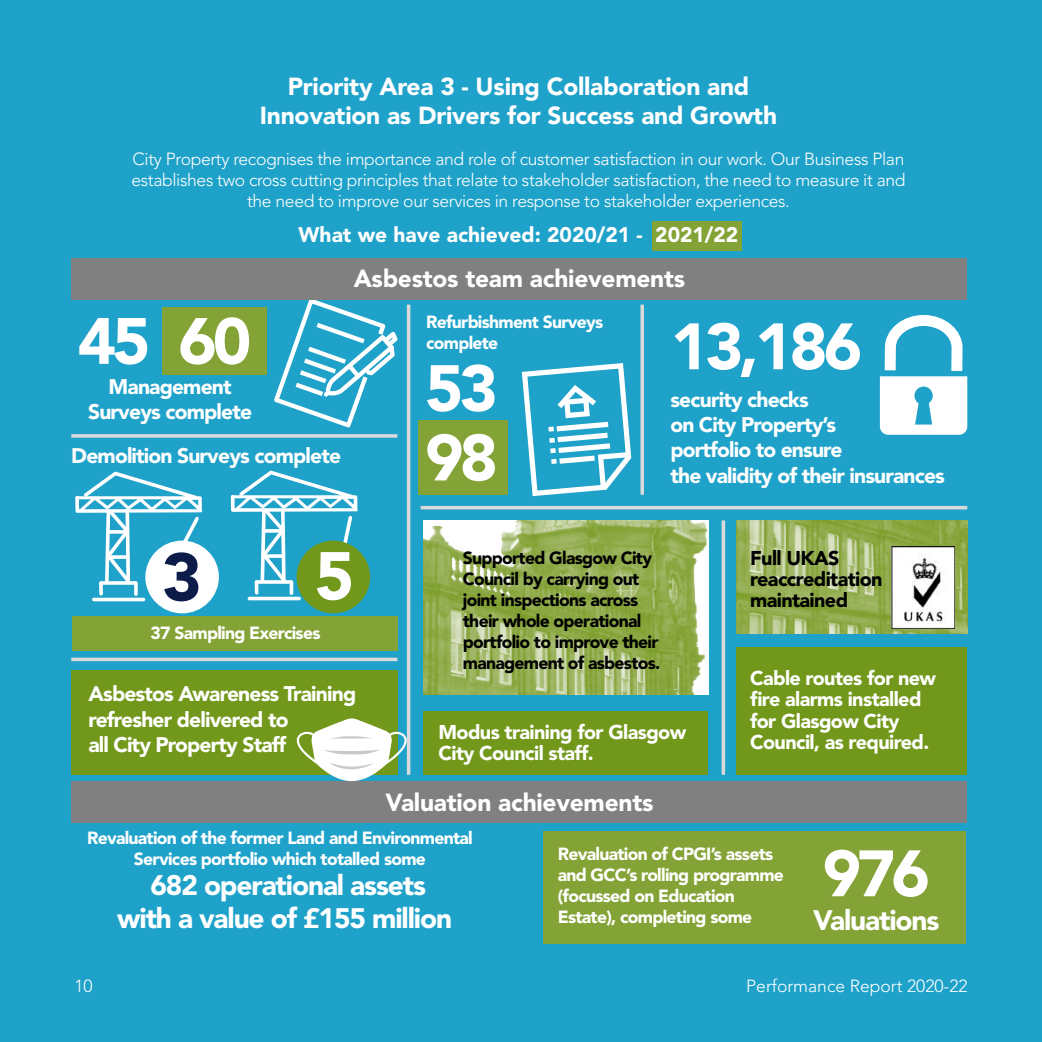
<style>
.page{position:relative;width:1042px;height:1042px;background:#1fa2c9}
.page>*{position:absolute;margin:0;border:0;box-sizing:border-box;transform-origin:0 0}
.t1{font:900 67.02px "Avenir";color:#0c1b47}
.t2{font:900 67.02px "Avenir";color:#fff}
.t3{font:900 64.75px/69.5px "Avenir";letter-spacing:-.06em;color:#fff}
.t4{font:900 28px/33.6px "Avenir";letter-spacing:-.04em;color:#fff;text-align:center}
.t5{font:900 24.5px/29.4px "Avenir";letter-spacing:-.01em;color:#fff;text-align:center}
.t6{font:900 21px/25.2px "Avenir";letter-spacing:-.04em;color:#fff}
.t7{font:900 21px "Avenir";color:#fff}
.t8{font:900 19.78px/21.2px "Avenir";letter-spacing:-.03em;color:#fff}
.t9{font:900 19.78px/21.2px "Avenir";letter-spacing:-.03em;color:#000}
.t10{font:300 17.5px/21px "Avenir";letter-spacing:-.02em;color:#fff;text-align:center}
.t11{font:900 17.5px/21px "Avenir";letter-spacing:-.04em;color:#fff;text-align:center}
.t12{font:900 17.5px/21px "Avenir";letter-spacing:-.04em;color:#000}
.t13{font:300 17.5px "Avenir";color:#fff}
</style>
<div class="page">
<div style="left:652px;top:221px;width:89px;height:30px;background:#84a336"></div>
<hr style="left:407px;top:305px;width:3px;height:470px;background:#dadada">
<svg style="left:71px;top:434px;width:326px;height:4px"></svg>
<hr style="left:71px;top:658px;width:326px;height:3px;background:#dadada">
<hr style="left:420px;top:506px;width:547px;height:3px;background:#dadada">
<svg style="left:721px;top:520px;width:4px;height:255px"></svg>
<svg style="left:640px;top:305px;width:4px;height:190px"></svg>
<div style="left:418px;top:420px;width:90px;height:75px;background:#84a336"></div>
<hr style="left:92px;top:598px;width:53px;height:3px;background:#fff;border-radius:2px">
<svg style="left:99px;top:581px;width:4px;height:14px"></svg>
<svg style="left:134px;top:581px;width:4px;height:15px"></svg>
<svg style="left:75px;top:471px;width:127px;height:114px"></svg>
<svg style="left:255px;top:580px;width:38px;height:4px"></svg>
<hr style="left:248px;top:597px;width:53px;height:3px;background:#fff;border-radius:2px">
<hr style="left:255px;top:580px;width:3px;height:14px;background:#fff;border-radius:2px">
<hr style="left:290px;top:580px;width:3px;height:15px;background:#fff;border-radius:2px">
<svg style="left:231px;top:470px;width:127px;height:113px"></svg>
<div style="left:296px;top:540px;width:74px;height:73px;background:#72981b;border-radius:50%"></div>
<div style="left:145px;top:540px;width:74px;height:73px;background:#fff;border-radius:50%"></div>
<svg style="left:522px;top:363px;width:109px;height:133px"></svg>
<img style="left:423px;top:520px;width:285px;height:174px">
<img style="left:736px;top:520px;width:231px;height:113px">
<div style="left:736px;top:647px;width:231px;height:128px;background:#72981b"></div>
<div style="left:423px;top:711px;width:285px;height:64px;background:#72981b"></div>
<div style="left:71px;top:670px;width:326px;height:105px;background:#72981b"></div>
<img style="left:891px;top:547px;width:63px;height:81px">
<div style="left:162px;top:307px;width:105px;height:68px;background:#84a336"></div>
<svg style="left:274px;top:299px;width:124px;height:128px"></svg>
<div style="left:72px;top:617px;width:325px;height:34px;background:#84a336"></div>
<svg style="left:880px;top:315px;width:87px;height:120px"></svg>
<div style="left:72px;top:258px;width:895px;height:41px;background:#818080"></div>
<div style="left:72px;top:781px;width:895px;height:42px;background:#818080"></div>
<div style="left:543px;top:831px;width:423px;height:112px;background:#84a336"></div>
<svg style="left:297px;top:718px;width:110px;height:63px"></svg>
<h3 class="t5" style="left:260px;top:72px;width:518px">Priority Area 3 - Using Collaboration and<br>Innovation as Drivers for Success and Growth</h3>
<p class="t10" style="left:131px;top:149px;width:776px">City Property recognises the importance and role of customer satisfaction in our work. Our Business Plan establishes two cross cutting principles that relate to stakeholder satisfaction, the need to measure it and the need to improve our services in response to stakeholder experiences.</p>
<p class="t7" style="left:299px;top:222px;width:441px">What we have achieved: 2020/21 - 2021/22</p>
<h2 class="t3" style="left:78px;top:306px;width:175px">45 60</h2>
<p class="t6" style="left:88px;top:374px;width:165px;text-align:center">Management<br>Surveys complete</p>
<p class="t6" style="left:71px;top:443px;width:271px">Demolition Surveys complete</p>
<h3 class="t5" style="left:354px;top:263px;width:333px">Asbestos team achievements</h3>
<p class="t11" style="left:426px;top:311px;width:179px">Refurbishment Surveys</p>
<p class="t11" style="left:426px;top:332px;width:74px">complete</p>
<h2 class="t3" style="left:425px;top:353px;width:74px">53<br>98</h2>
<h2 class="t3" style="left:671px;top:311px;width:193px">13,186</h2>
<p class="t6" style="left:670px;top:387px;width:276px">security checks<br>on City Property’s<br>portfolio to ensure<br>the validity of their insurances</p>
<h1 class="t1" style="left:162px;top:537px;width:41px">3</h1>
<h1 class="t2" style="left:315px;top:536px;width:41px">5</h1>
<p class="t11" style="left:151px;top:622px;width:171px">37 Sampling Exercises</p>
<p class="t6" style="left:88px;top:681px;width:269px">Asbestos Awareness Training refresher delivered to<br>all City Property Staff</p>
<p class="t12" style="left:463px;top:547px;width:199px">Supported Glasgow City<br>Council by carrying out joint inspections across their whole operational portfolio to improve their management of asbestos.</p>
<p class="t8" style="left:438px;top:721px;width:249px">Modus training for Glasgow<br>City Council staff.</p>
<p class="t9" style="left:750px;top:547px;width:134px">Full UKAS reaccreditation maintained</p>
<p class="t8" style="left:750px;top:667px;width:188px">Cable routes for new fire alarms installed for Glasgow City<br>Council, as required.</p>
<h3 class="t5" style="left:385px;top:787px;width:270px">Valuation achievements</h3>
<p class="t11" style="left:87px;top:827px;width:387px">Revaluation of the former Land and Environmental<br>Services portfolio which totalled some</p>
<h3 class="t4" style="left:117px;top:868px;width:336px">682 operational assets with a value of £155 million</h3>
<p class="t11" style="left:558px;top:843px;width:228px;text-align:left">Revaluation of CPGI’s assets and GCC’s rolling programme (focussed on Education<br>Estate), completing some</p>
<h2 class="t3" style="left:822px;top:838px;width:109px">976</h2>
<h3 class="t4" style="left:813px;top:903px;width:128px">Valuations</h3>
<p class="t10" style="left:74px;top:975px;width:20px">10</p>
<p class="t13" style="left:746px;top:976px;width:223px">Performance Report 2020-22</p>
</div>
